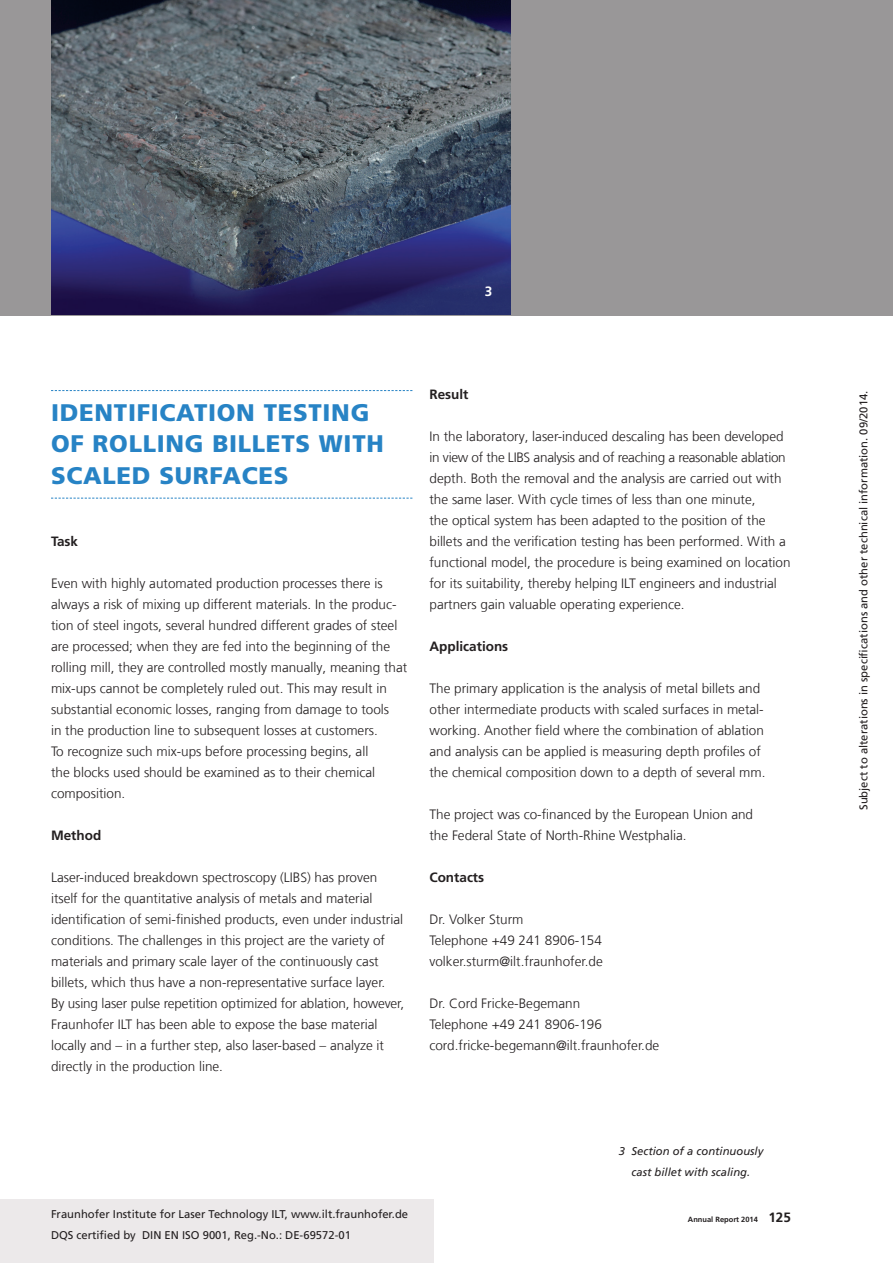
<style>
.page{position:relative;width:893px;height:1263px;background:#fff}
.page>*{position:absolute;margin:0;border:0;box-sizing:border-box;transform-origin:0 0}
.t1{font:900 24px/31.5px "Frutiger LT Com";letter-spacing:.03em;color:#2783c5}
.t2{font:300 13.5px/21px "Frutiger LT Com";color:#231f20}
.t3{font:700 13.5px "Frutiger LT Com";color:#231f20}
.t4{font:700 13.5px "Frutiger LT Com";color:#fff}
.t5{font:11.25px/21px "Frutiger LT Com";color:#231f20}
.t6{font:italic 11.25px/21px "Frutiger LT Com";color:#231f20;text-align:center}
.t7{font:700 7.5px "Frutiger LT Com";color:#231f20}
.s1{font-size:13.5px}
</style>
<div class="page">
<div style="left:0;top:1199px;width:434px;height:64px;background:#ece9ea"></div>
<div style="left:0;top:0;width:893px;height:315px;background:#999798"></div>
<svg style="left:51px;top:390px;width:361px;height:1px"></svg>
<svg style="left:51px;top:498px;width:361px;height:1px"></svg>
<img style="left:51px;top:0;width:459px;height:314px">
<p class="t4" style="left:485px;top:284px;width:9px">3</p>
<h1 class="t1" style="left:51px;top:397px;width:334px">IDENTIFICATION TESTING<br>OF ROLLING BILLETS WITH<br>SCALED SURFACES</h1>
<p class="t3" style="left:51px;top:533px;width:29px">Task</p>
<p class="t2" style="left:51px;top:573px;width:358px">Even with highly automated production processes there is always a risk of mixing up different materials. In the produc&shy;tion of steel ingots, several hundred different grades of steel are processed; when they are fed into the beginning of the rolling mill, they are controlled mostly manually, meaning that mix-ups cannot be completely ruled out. This may result in substantial economic losses, ranging from damage to tools<br>in the production line to subsequent losses at customers.<br>To recognize such mix-ups before processing begins, all<br>the blocks used should be examined as to their chemical composition.</p>
<p class="t3" style="left:51px;top:827px;width:52px">Method</p>
<p class="t2" style="left:51px;top:867px;width:355px">Laser-induced breakdown spectroscopy (LIBS) has proven itself for the quantitative analysis of metals and material identification of semi-finished products, even under industrial conditions. The challenges in this project are the variety of materials and primary scale layer of the continuously cast billets, which thus have a non-representative surface layer.<br>By using laser pulse repetition optimized for ablation, however, Fraunhofer ILT has been able to expose the base material locally and – in a further step, also laser-based – analyze it directly in the production line.</p>
<p class="t3" style="left:429px;top:387px;width:41px">Result</p>
<p class="t2" style="left:429px;top:426px;width:363px">In the laboratory, laser-induced descaling has been developed in view of the LIBS analysis and of reaching a reasonable ablation depth. Both the removal and the analysis are carried out with the same laser. With cycle times of less than one minute,<br>the optical system has been adapted to the position of the billets and the verification testing has been performed. With a functional model, the procedure is being examined on location for its suitability, thereby helping ILT engineers and industrial partners gain valuable operating experience.</p>
<p class="t3" style="left:429px;top:639px;width:80px">Applications</p>
<p class="t2" style="left:429px;top:678px;width:338px">The primary application is the analysis of metal billets and other intermediate products with scaled surfaces in metal&shy;working. Another field where the combination of ablation and analysis can be applied is measuring depth profiles of the chemical composition down to a depth of several mm.</p>
<p class="t2" style="left:429px;top:804px;width:325px">The project was co-financed by the European Union and the Federal State of North-Rhine Westphalia.</p>
<p class="t3" style="left:429px;top:870px;width:56px">Contacts</p>
<p class="t2" style="left:429px;top:909px;width:175px">Dr. Volker Sturm<br>Telephone +49 241 8906-154 volker.sturm@ilt.fraunhofer.de</p>
<p class="t2" style="left:429px;top:993px;width:231px">Dr. Cord Fricke-Begemann<br>Telephone +49 241 8906-196 cord.fricke-begemann@ilt.fraunhofer.de</p>
<p class="t5" style="left:51px;top:1204px;width:359px">Fraunhofer Institute for Laser Technology ILT, www.ilt.fraunhofer.de<br>DQS certified by DIN EN ISO 9001, Reg.-No.: DE-69572-01</p>
<p class="t6" style="left:619px;top:1141px;width:146px">3 Section of a continuously cast billet with scaling.</p>
<p class="t7" style="left:688px;top:1215px;width:104px">Annual Report 2014 <span class="s1">125</span></p>
<p class="t5" style="left:853px;top:810px;width:421px;rotate:-90deg">Subject to alterations in specifications and other technical information. 09/2014.</p>
</div>
